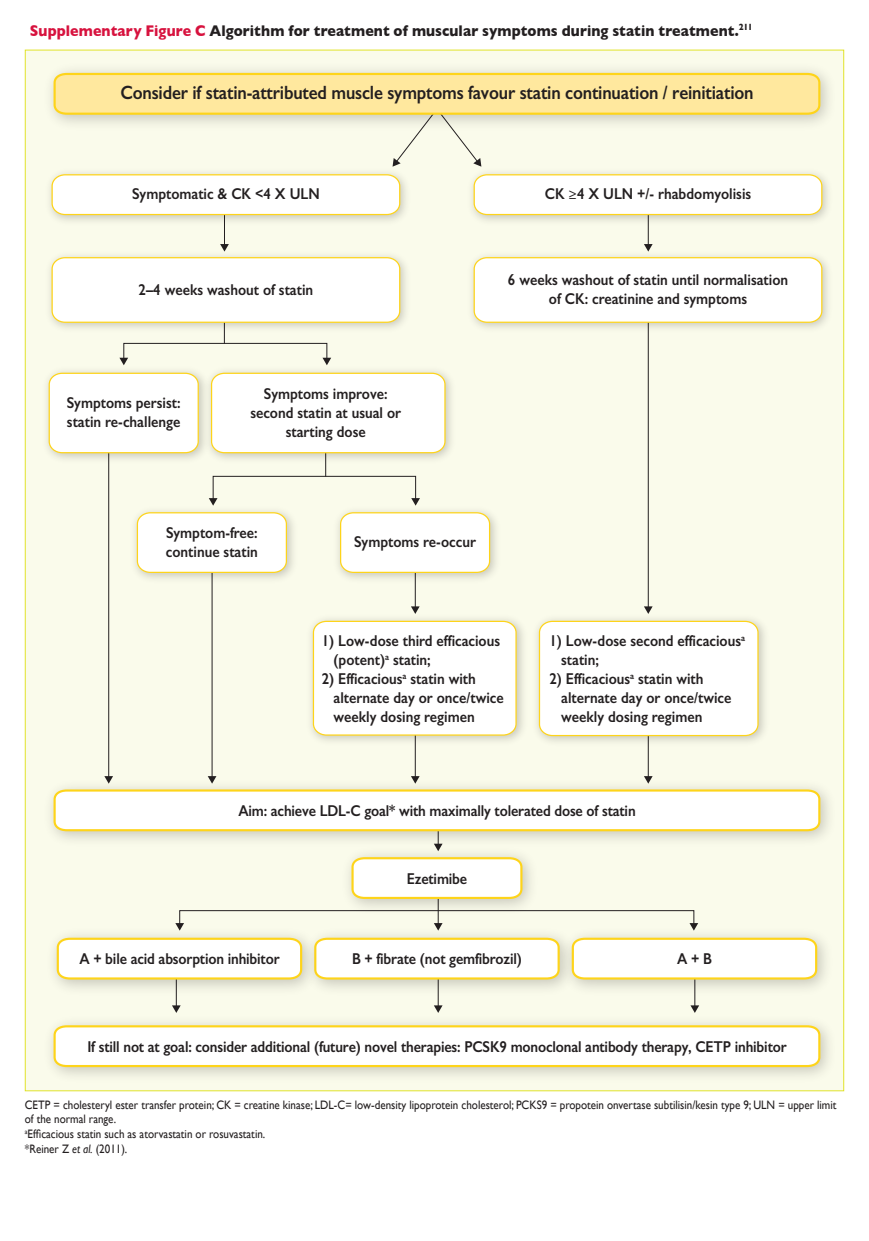
<style>
.page{position:relative;width:869px;height:1241px;background:#fff}
.page>*{position:absolute;margin:0;border:0;box-sizing:border-box;transform-origin:0 0}
.t1{font:600 19.25px "Gill Sans";letter-spacing:-.01em;color:#231f20;scale:.9 1}
.t2{font:600 15.75px/18.9px "Gill Sans";color:#231f20;scale:.9 1}
.t3{font:700 15.75px "Gill Sans";letter-spacing:.005em;color:#231f20;scale:.9 1}
.t4{font:12.25px/14.7px "Gill Sans";color:#231f20;scale:.9 1}
.s1{color:#d7123e}
.s2{font-family:"Myriad Pro";font-weight:400}
.s3{font-style:italic}
</style>
<div class="page">
<div style="left:25px;top:50px;width:818px;height:1041px;background:#fafbeb"></div>
<hr style="left:647px;top:208px;width:1px;height:37px;background:#231f20">
<hr style="left:647px;top:315px;width:1px;height:292px;background:#231f20">
<svg style="left:644px;top:606px;width:8px;height:4px"></svg>
<hr style="left:414px;top:559px;width:1px;height:48px;background:#231f20">
<svg style="left:411px;top:606px;width:8px;height:4px"></svg>
<div style="left:123px;top:343px;width:204px;height:16px;border:1px solid #231f20"></div>
<svg style="left:119px;top:357px;width:9px;height:5px"></svg>
<svg style="left:322px;top:357px;width:9px;height:5px"></svg>
<hr style="left:224px;top:204px;width:1px;height:41px;background:#231f20">
<hr style="left:647px;top:725px;width:1px;height:52px;background:#231f20">
<hr style="left:414px;top:693px;width:1px;height:84px;background:#231f20">
<hr style="left:437px;top:890px;width:1px;height:34px;background:#231f20">
<hr style="left:437px;top:972px;width:1px;height:34px;background:#231f20">
<svg style="left:434px;top:1005px;width:8px;height:4px"></svg>
<hr style="left:694px;top:972px;width:1px;height:34px;background:#231f20">
<svg style="left:690px;top:1005px;width:8px;height:4px"></svg>
<hr style="left:176px;top:972px;width:1px;height:34px;background:#231f20">
<svg style="left:172px;top:1005px;width:8px;height:4px"></svg>
<hr style="left:211px;top:566px;width:1px;height:211px;background:#231f20">
<hr style="left:108px;top:445px;width:1px;height:332px;background:#231f20">
<div style="left:212px;top:476px;width:204px;height:23px;border:1px solid #231f20"></div>
<svg style="left:209px;top:498px;width:8px;height:4px"></svg>
<svg style="left:411px;top:498px;width:9px;height:4px"></svg>
<div style="left:179px;top:910px;width:515px;height:14px;border:1px solid #231f20"></div>
<hr style="left:325px;top:446px;width:1px;height:30px;background:#231f20">
<svg style="left:52px;top:72px;width:769px;height:92px"></svg>
<img style="left:50px;top:164px;width:356px;height:58px">
<svg style="left:51px;top:173px;width:350px;height:43px;background:#fdfaee"></svg>
<img style="left:472px;top:164px;width:356px;height:65px">
<svg style="left:473px;top:173px;width:349px;height:43px;background:#fdfaee"></svg>
<svg style="left:51px;top:244px;width:350px;height:99px"></svg>
<img style="left:47px;top:362px;width:154px;height:105px">
<svg style="left:48px;top:372px;width:151px;height:82px;background:#fdfcf3"></svg>
<img style="left:135px;top:502px;width:158px;height:85px">
<svg style="left:136px;top:511px;width:151px;height:62px;background:#fefbf1"></svg>
<img style="left:338px;top:502px;width:158px;height:85px">
<svg style="left:339px;top:511px;width:151px;height:62px;background:#fefbf1"></svg>
<img style="left:311px;top:610px;width:212px;height:139px">
<div style="left:312px;top:620px;width:205px;height:116px;background:#fff"></div>
<img style="left:537px;top:610px;width:228px;height:140px">
<div style="left:538px;top:620px;width:220px;height:116px;background:#fff"></div>
<img style="left:201px;top:362px;width:250px;height:105px">
<svg style="left:210px;top:372px;width:236px;height:82px;background:#fdfcf6"></svg>
<img style="left:472px;top:260px;width:356px;height:77px">
<svg style="left:473px;top:244px;width:349px;height:79px"></svg>
<img style="left:51px;top:774px;width:778px;height:61px">
<img style="left:51px;top:1009px;width:778px;height:67px">
<svg style="left:52px;top:1023px;width:769px;height:44px;background:#fdf9e6"></svg>
<img style="left:336px;top:899px;width:207px;height:21px">
<svg style="left:52px;top:776px;width:769px;height:123px"></svg>
<img style="left:323px;top:922px;width:233px;height:78px">
<svg style="left:323px;top:936px;width:233px;height:44px;background:#fdf9e6"></svg>
<img style="left:556px;top:922px;width:270px;height:78px">
<svg style="left:570px;top:936px;width:247px;height:44px;background:#fdf8e3"></svg>
<img style="left:54px;top:922px;width:269px;height:78px">
<svg style="left:56px;top:936px;width:247px;height:44px;background:#fdf8e3"></svg>
<p class="t3" style="left:30px;top:18px;width:804px"><span class="s1">Supplementary Figure C</span> Algorithm for treatment of muscular symptoms during statin treatment.<sup>211</sup></p>
<p class="t1" style="left:120px;top:81px;width:704px">Consider if statin-attributed muscle symptoms favour statin continuation / reinitiation</p>
<p class="t2" style="left:132px;top:184px;width:210px">Symptomatic &amp; CK &lt;4 X ULN</p>
<p class="t2" style="left:544px;top:184px;width:231px">CK <span class="s2">≥</span>4 X ULN +/- rhabdomyolisis</p>
<p class="t2" style="left:139px;top:280px;width:195px">2–4 weeks washout of statin</p>
<p class="t2" style="left:67px;top:393px;width:128px">Symptoms persist: statin re-challenge</p>
<p class="t2" style="left:250px;top:384px;width:169px;text-align:center">Symptoms improve: second statin at usual or starting dose</p>
<p class="t2" style="left:507px;top:270px;width:313px;text-align:center">6 weeks washout of statin until normalisation of CK: creatinine and symptoms</p>
<p class="t2" style="left:166px;top:523px;width:104px">Symptom-free: continue statin</p>
<p class="t2" style="left:354px;top:532px;width:137px">Symptoms re-occur</p>
<p class="t2" style="left:333px;top:631px;width:186px;text-indent:-12px">1) Low-dose third efficacious (potent)<sup>a</sup> statin;</p>
<p class="t2" style="left:333px;top:669px;width:190px;text-indent:-12px">2) Efficacious<sup>a</sup> statin with alternate day or once/twice weekly dosing regimen</p>
<p class="t2" style="left:561px;top:631px;width:206px;text-indent:-12px">1) Low-dose second efficacious<sup>a </sup>statin;</p>
<p class="t2" style="left:561px;top:669px;width:190px;text-indent:-12px">2) Efficacious<sup>a</sup> statin with alternate day or once/twice weekly dosing regimen</p>
<p class="t2" style="left:238px;top:801px;width:443px">Aim: achieve LDL-C goal* with maximally tolerated dose of statin</p>
<p class="t2" style="left:406px;top:868px;width:69px">Ezetimibe</p>
<p class="t2" style="left:79px;top:949px;width:224px">A + bile acid absorption inhibitor</p>
<p class="t2" style="left:352px;top:949px;width:190px">B + fibrate (not gemfibrozil)</p>
<p class="t2" style="left:676px;top:949px;width:40px">A + B</p>
<p class="t2" style="left:87px;top:1036px;width:778px">If still not at goal: consider additional (future) novel therapies: PCSK9 monoclonal antibody therapy, CETP inhibitor</p>
<p class="t4" style="left:25px;top:1096px;width:903px">CETP = cholesteryl ester transfer protein; CK = creatine kinase; LDL-C= low-density lipoprotein cholesterol; PCKS9 = propotein onvertase subtilisin/kesin type 9; ULN = upper limit of the normal range.</p>
<p class="t4" style="left:25px;top:1126px;width:268px"><sup>a</sup>Efficacious statin such as atorvastatin or rosuvastatin.</p>
<p class="t4" style="left:25px;top:1140px;width:115px">*Reiner Z <span class="s3">et al.</span> (2011).</p>
</div>
